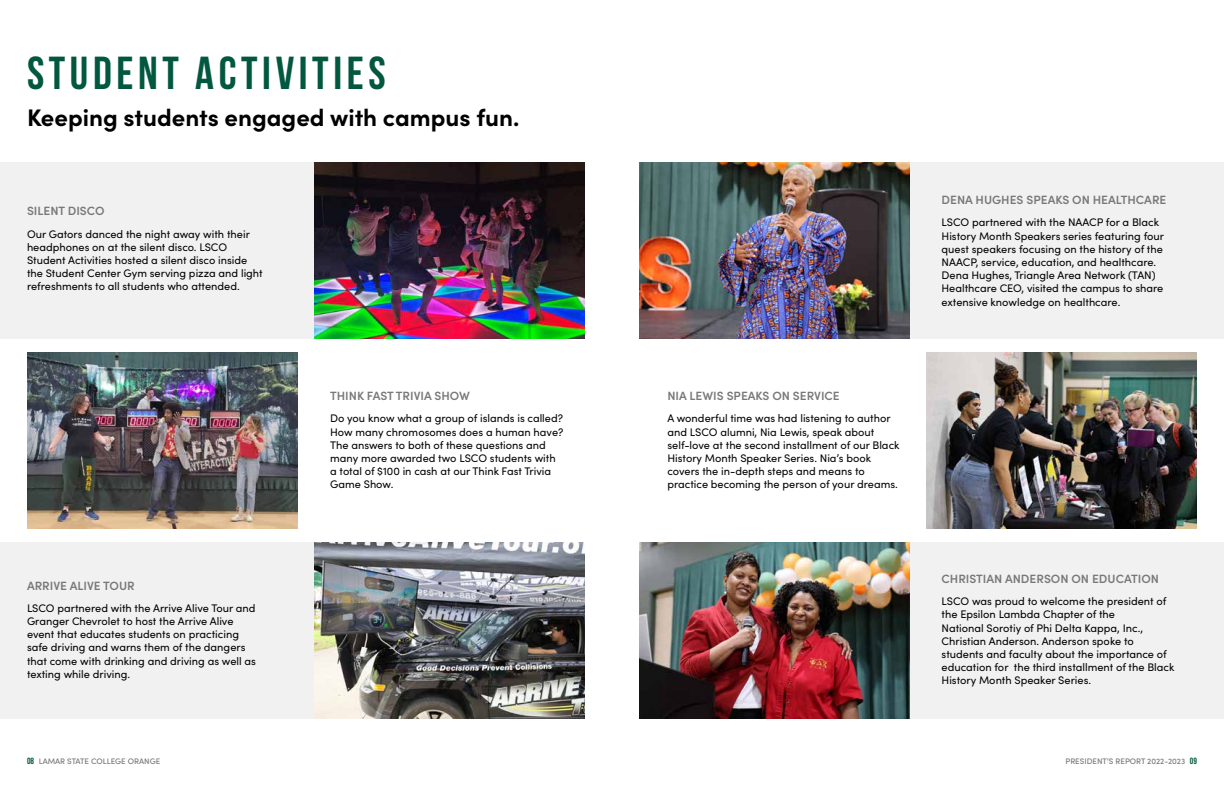
<style>
.page{position:relative;width:1224px;height:792px;background:#fff}
.page>*{position:absolute;margin:0;border:0;box-sizing:border-box;transform-origin:0 0}
.t1{font:700 46.2px "Bebas Neue";letter-spacing:.1em;color:#02573f}
.t2{font:700 24px "Sofia Pro";color:#000101}
.t3{font:600 12px "Sofia Pro";color:#797879}
.t4{font:11px/13.2px "Sofia Pro";color:#000}
.t5{font:500 8px "Sofia Pro";color:#797879}
.s1{font-family:"Bebas Neue";font-weight:700;font-size:9px;color:#02573f}
</style>
<div class="page">
<div style="left:0;top:163px;width:585px;height:176px;background:#f1f1f1"></div>
<div style="left:0;top:543px;width:585px;height:176px;background:#f1f1f1"></div>
<img style="left:315px;top:163px;width:270px;height:176px">
<img style="left:28px;top:353px;width:270px;height:176px">
<img style="left:315px;top:543px;width:270px;height:176px">
<div style="left:639px;top:163px;width:585px;height:176px;background:#f1f1f1"></div>
<div style="left:639px;top:543px;width:585px;height:176px;background:#f1f1f1"></div>
<img style="left:639px;top:163px;width:270px;height:176px">
<img style="left:639px;top:543px;width:270px;height:176px">
<img style="left:927px;top:353px;width:270px;height:176px">
<h1 class="t1" style="left:27px;top:48px;width:360px">STUDENT ACTIVITIES</h1>
<h2 class="t2" style="left:27px;top:99px;width:494px">Keeping students engaged with campus fun.</h2>
<p class="t3" style="left:27px;top:202px;width:79px">SILENT DISCO</p>
<p class="t4" style="left:27px;top:227px;width:237px">Our Gators danced the night away with their headphones on at the silent disco. LSCO Student Activities hosted a silent disco inside the Student Center Gym serving pizza and light refreshments to all students who attended.</p>
<p class="t3" style="left:27px;top:576px;width:109px">ARRIVE ALIVE TOUR</p>
<p class="t4" style="left:27px;top:601px;width:231px">LSCO partnered with the Arrive Alive Tour and Granger Chevrolet to host the Arrive Alive event that educates students on practicing safe driving and warns them of the dangers that come with drinking and driving as well as texting while driving.</p>
<p class="t3" style="left:330px;top:387px;width:141px">THINK FAST TRIVIA SHOW</p>
<p class="t4" style="left:330px;top:411px;width:235px">Do you know what a group of islands is called?<br>How many chromosomes does a human have?<br>The answers to both of these questions and many more awarded two LSCO students with a total of $100 in cash at our Think Fast Trivia Game Show.</p>
<p class="t3" style="left:667px;top:387px;width:174px">NIA LEWIS SPEAKS ON SERVICE</p>
<p class="t4" style="left:667px;top:411px;width:234px">A wonderful time was had listening to author and LSCO alumni, Nia Lewis, speak about self-love at the second installment of our Black History Month Speaker Series. Nia’s book covers the in-depth steps and means to practice becoming the person of your dreams.</p>
<p class="t3" style="left:942px;top:191px;width:226px">DENA HUGHES SPEAKS ON HEALTHCARE</p>
<p class="t4" style="left:942px;top:215px;width:224px">LSCO partnered with the NAACP for a Black History Month Speakers series featuring four quest speakers focusing on the history of the NAACP, service, education, and healthcare.<br>Dena Hughes, Triangle Area Network (TAN)<br>Healthcare CEO, visited the campus to share extensive knowledge on healthcare.</p>
<p class="t3" style="left:942px;top:570px;width:219px">CHRISTIAN ANDERSON ON EDUCATION</p>
<p class="t4" style="left:942px;top:594px;width:234px">LSCO was proud to welcome the president of the Epsilon Lambda Chapter of the<br>National Sorotiy of Phi Delta Kappa, Inc., Christian Anderson. Anderson spoke to students and faculty about the importance of education for the third installment of the Black History Month Speaker Series.</p>
<p class="t5" style="left:27px;top:756px;width:135px"><span class="s1">08</span> LAMAR STATE COLLEGE ORANGE</p>
<p class="t5" style="left:1065px;top:756px;width:133px">PRESIDENT’S REPORT 2022-2023 <span class="s1">09</span></p>
</div>
